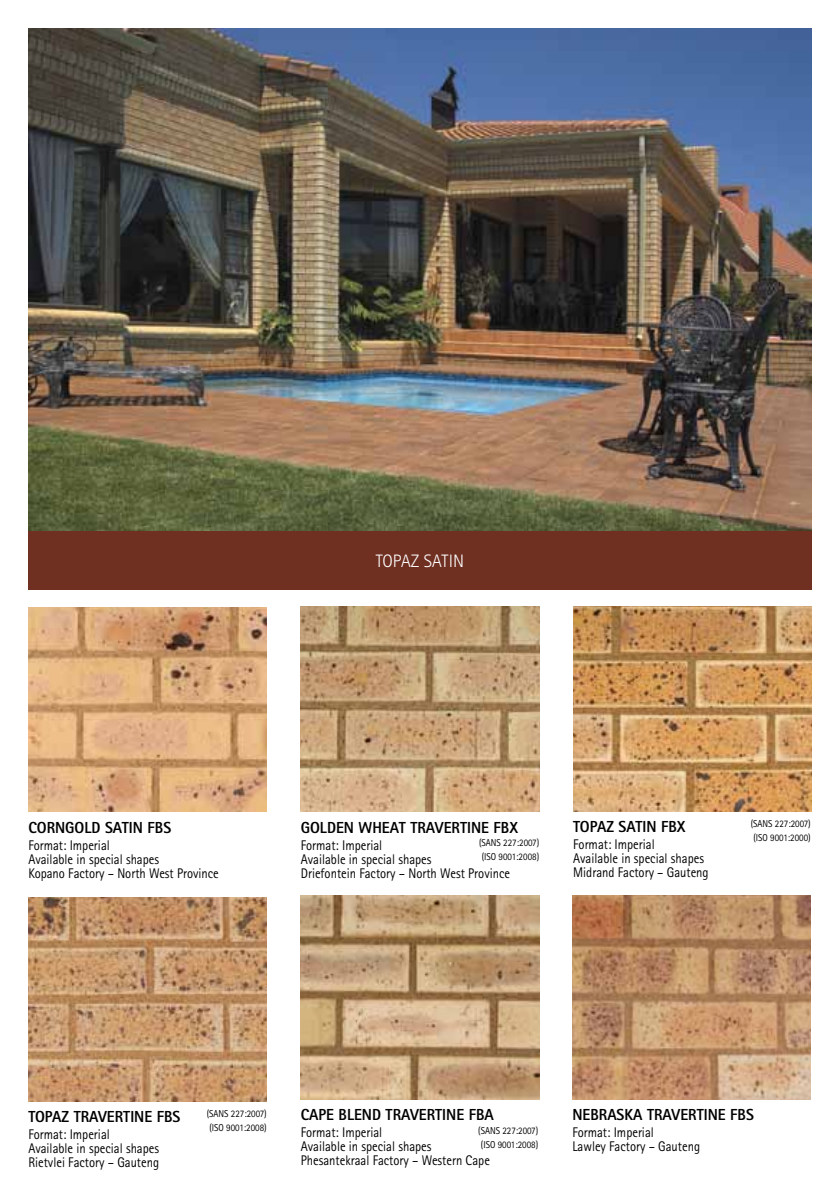
<style>
.page{position:relative;width:840px;height:1191px;background:#fff}
.page>*{position:absolute;margin:0;border:0;box-sizing:border-box;transform-origin:0 0}
.t1{font:300 18px "Rotis Sans Serif";color:#fff}
.t2{font:800 16px "Rotis Sans Serif";color:#000;scale:.95 1}
.t3{font:14px/14px "Rotis Sans Serif";color:#000;scale:.9 1}
.t4{font:10px/14px "Rotis Sans Serif";color:#000;scale:.9 1}
</style>
<div class="page">
<img style="left:300px;top:895px;width:239px;height:204px">
<img style="left:572px;top:895px;width:238px;height:204px">
<img style="left:573px;top:607px;width:238px;height:204px">
<img style="left:28px;top:607px;width:238px;height:205px">
<div style="left:28px;top:530px;width:783px;height:60px;background:#6f2f21"></div>
<img style="left:300px;top:607px;width:239px;height:204px">
<img style="left:28px;top:897px;width:238px;height:204px">
<img style="left:28px;top:28px;width:783px;height:502px">
<p class="t1" style="left:376px;top:550px;width:89px">TOPAZ SATIN</p>
<p class="t2" style="left:28px;top:817px;width:152px">CORNGOLD SATIN FBS</p>
<p class="t3" style="left:28px;top:838px;width:213px">Format: Imperial<br>Available in special shapes<br>Kopano Factory – North West Province</p>
<p class="t2" style="left:300px;top:817px;width:230px">GOLDEN WHEAT TRAVERTINE FBX</p>
<p class="t3" style="left:300px;top:838px;width:234px">Format: Imperial<br>Available in special shapes<br>Driefontein Factory – North West Province</p>
<p class="t4" style="left:479px;top:835px;width:68px">(SANS 227:2007) (ISO 9001:2008)</p>
<p class="t2" style="left:573px;top:816px;width:120px">TOPAZ SATIN FBX</p>
<p class="t3" style="left:573px;top:837px;width:152px">Format: Imperial<br>Available in special shapes<br>Midrand Factory – Gauteng</p>
<p class="t4" style="left:750px;top:816px;width:68px">(SANS 227:2007) (ISO 9001:2000)</p>
<p class="t2" style="left:28px;top:1106px;width:161px">TOPAZ TRAVERTINE FBS</p>
<p class="t3" style="left:28px;top:1127px;width:147px">Format: Imperial<br>Available in special shapes<br>Rietvlei Factory – Gauteng</p>
<p class="t4" style="left:206px;top:1106px;width:68px">(SANS 227:2007) (ISO 9001:2008)</p>
<p class="t2" style="left:300px;top:1104px;width:205px">CAPE BLEND TRAVERTINE FBA</p>
<p class="t3" style="left:300px;top:1125px;width:211px">Format: Imperial<br>Available in special shapes<br>Phesantekraal Factory – Western Cape</p>
<p class="t4" style="left:478px;top:1123px;width:68px">(SANS 227:2007) (ISO 9001:2008)</p>
<p class="t2" style="left:572px;top:1104px;width:192px">NEBRASKA TRAVERTINE FBS</p>
<p class="t3" style="left:572px;top:1125px;width:143px">Format: Imperial<br>Lawley Factory – Gauteng</p>
</div>
